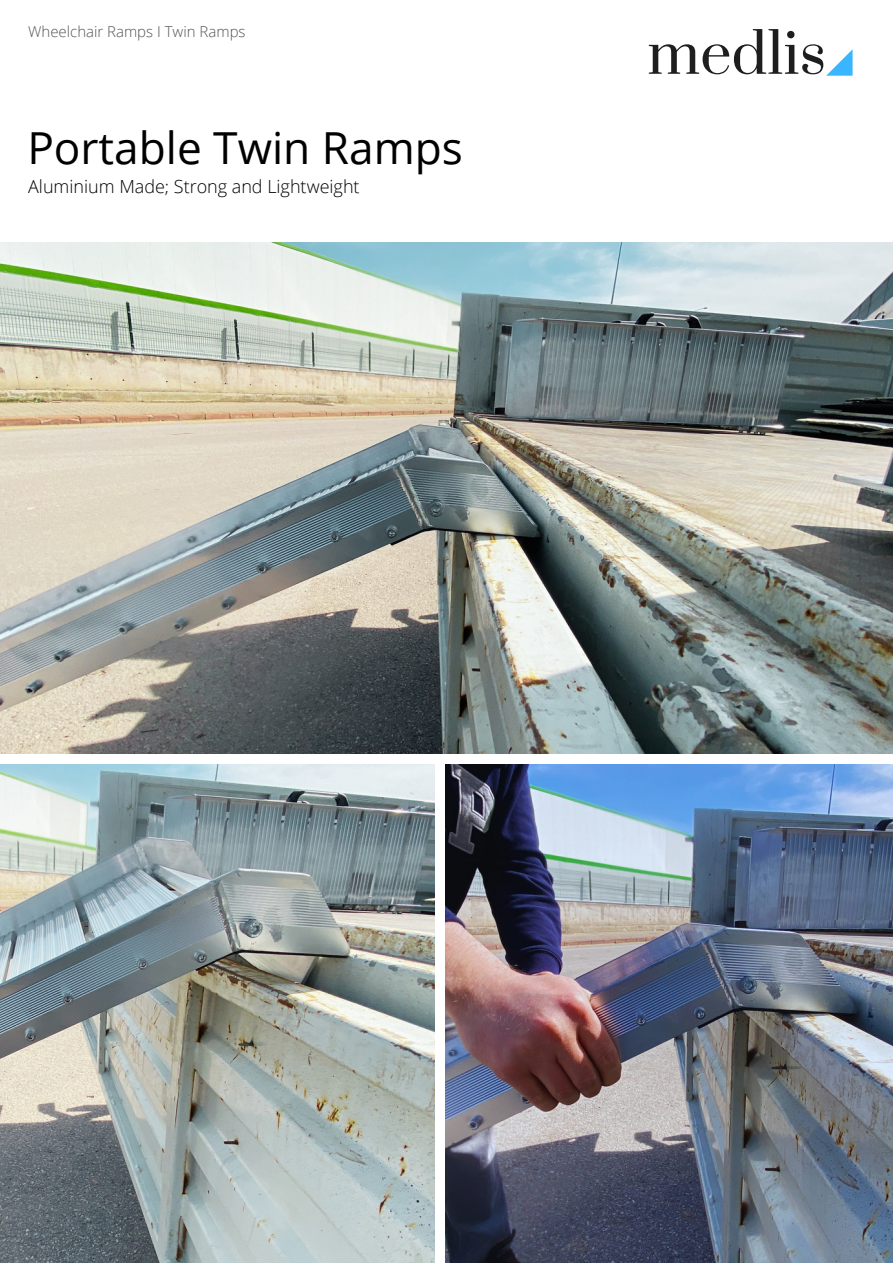
<style>
.page{position:relative;width:893px;height:1264px;background:#fff}
.page>*{position:absolute;margin:0;border:0;box-sizing:border-box;transform-origin:0 0}
.t1{font:55.8px "Prata";color:#1e1e1e}
.t2{font:44.1px "Open Sans";color:#000}
.t3{font:300 18px "Open Sans";color:#000}
.t4{font:300 15px "Open Sans";color:#545454}
</style>
<div class="page">
<img style="left:0;top:242px;width:892px;height:511px">
<img style="left:0;top:764px;width:434px;height:498px">
<img style="left:445px;top:764px;width:447px;height:498px">
<svg style="left:826px;top:50px;width:26px;height:26px"></svg>
<p class="t4" style="left:28px;top:21px;width:219px">Wheelchair Ramps I Twin Ramps</p>
<p class="t2" style="left:27px;top:117px;width:437px">Portable Twin Ramps</p>
<p class="t3" style="left:28px;top:173px;width:333px">Aluminium Made; Strong and Lightweight</p>
<p class="t1" style="left:647px;top:18px;width:180px">medlis</p>
</div>
